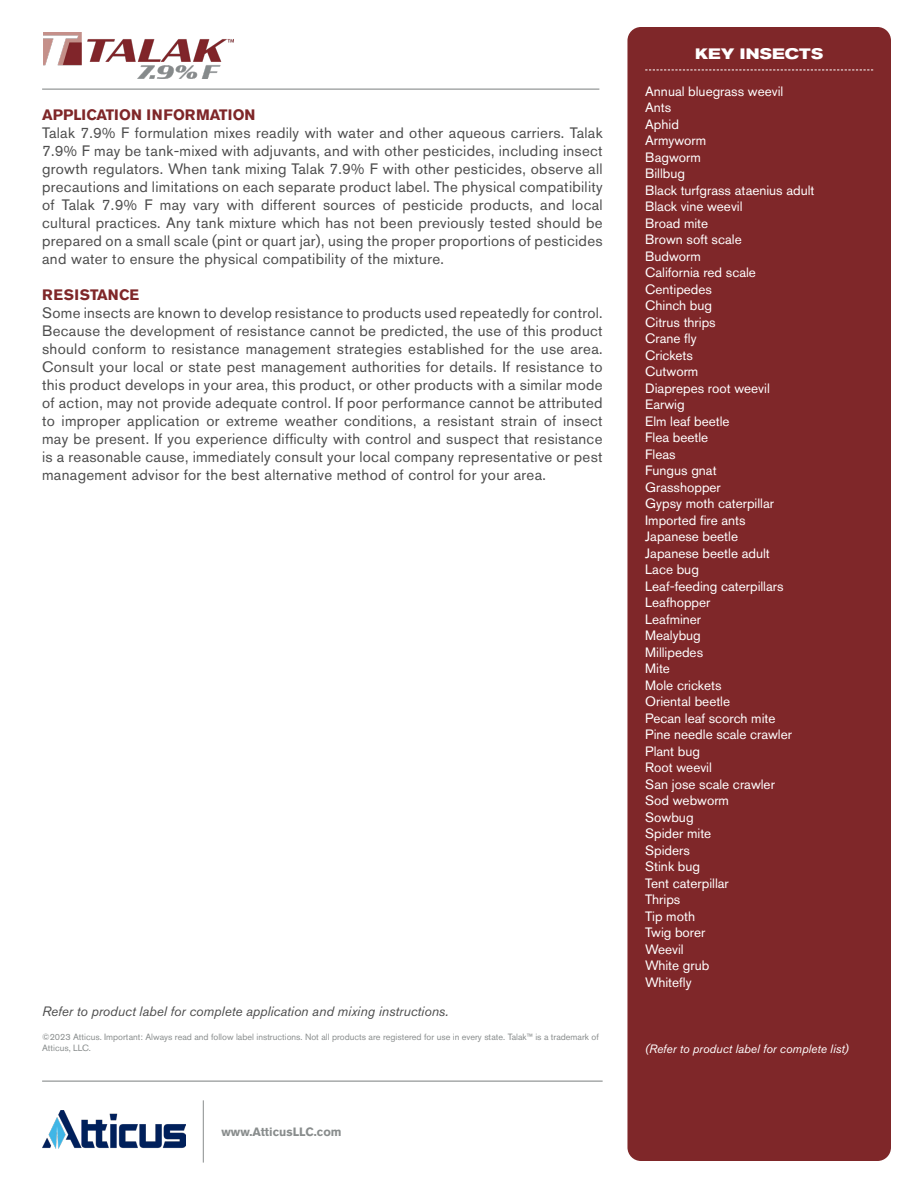
<style>
.page{position:relative;width:918px;height:1188px;background:#fff}
.page>*{position:absolute;margin:0;border:0;box-sizing:border-box;transform-origin:0 0}
.t1{font:15px/18px "Akzidenz Grotesk BE";letter-spacing:.02em;color:#4d4d4d;text-align:justify}
.t2{font:700 15px "Akzidenz Grotesk BE";color:#7f2729}
.t3{font:700 expanded 15px "Akzidenz Grotesk BE";letter-spacing:.02em;color:#fff}
.t4{font:700 15px "Akzidenz Grotesk BE";letter-spacing:.02em;color:#7f2729}
.t5{font:13.5px/16.5px "Akzidenz Grotesk BE";color:#fff}
.t6{font:italic 13.5px "Akzidenz Grotesk BE";color:#4d4d4d}
.t7{font:italic 12px "Akzidenz Grotesk BE";color:#fff}
.t8{font:700 12px "Akzidenz Grotesk BE";color:#898d8d}
.t9{font:9px/10.8px "Akzidenz Grotesk BE";color:#898d8d}
</style>
<div class="page">
<hr style="left:42px;top:89px;width:557px;height:1px;background:#898d8d">
<img style="left:44px;top:32px;width:190px;height:47px">
<div style="left:627px;top:27px;width:264px;height:1134px;background:#7f2729;border-radius:14px"></div>
<svg style="left:645px;top:70px;width:228px;height:1px"></svg>
<hr style="left:42px;top:1081px;width:561px;height:1px;background:#898d8d">
<hr style="left:203px;top:1100px;width:1px;height:63px;background:#898d8d">
<img style="left:42px;top:1110px;width:143px;height:38px">
<p class="t2" style="left:42px;top:106px;width:215px">APPLICATION INFORMATION</p>
<p class="t1" style="left:42px;top:124px;width:562px">Talak 7.9% F formulation mixes readily with water and other aqueous carriers. Talak 7.9% F may be tank-mixed with adjuvants, and with other pesticides, including insect growth regulators. When tank mixing Talak 7.9% F with other pesticides, observe all precautions and limitations on each separate product label. The physical compatibility of Talak 7.9% F may vary with different sources of pesticide products, and local cultural practices. Any tank mixture which has not been previously tested should be prepared on a small scale (pint or quart jar), using the proper proportions of pesticides and water to ensure the physical compatibility of the mixture.</p>
<p class="t4" style="left:42px;top:286px;width:99px">RESISTANCE</p>
<p class="t1" style="left:42px;top:304px;width:562px">Some insects are known to develop resistance to products used repeatedly for control.<br>Because the development of resistance cannot be predicted, the use of this product should conform to resistance management strategies established for the use area.<br>Consult your local or state pest management authorities for details. If resistance to this product develops in your area, this product, or other products with a similar mode of action, may not provide adequate control. If poor performance cannot be attributed to improper application or extreme weather conditions, a resistant strain of insect may be present. If you experience difficulty with control and suspect that resistance is a reasonable cause, immediately consult your local company representative or pest management advisor for the best alternative method of control for your area.</p>
<p class="t6" style="left:42px;top:1003px;width:408px">Refer to product label for complete application and mixing instructions.</p>
<p class="t9" style="left:42px;top:1032px;width:558px">©2023 Atticus. Important: Always read and follow label instructions. Not all products are registered for use in every state. Talak™ is a trademark of<br>Atticus, LLC.</p>
<p class="t8" style="left:221px;top:1125px;width:122px">www.AtticusLLC.com</p>
<p class="t3" style="left:695px;top:45px;width:129px">KEY INSECTS</p>
<p class="t5" style="left:645px;top:82px;width:171px">Annual bluegrass weevil<br>Ants<br>Aphid<br>Armyworm<br>Bagworm<br>Billbug<br>Black turfgrass ataenius adult<br>Black vine weevil<br>Broad mite<br>Brown soft scale<br>Budworm<br>California red scale<br>Centipedes<br>Chinch bug<br>Citrus thrips<br>Crane fly<br>Crickets<br>Cutworm<br>Diaprepes root weevil<br>Earwig<br>Elm leaf beetle<br>Flea beetle<br>Fleas<br>Fungus gnat<br>Grasshopper<br>Gypsy moth caterpillar<br>Imported fire ants<br>Japanese beetle<br>Japanese beetle adult<br>Lace bug<br>Leaf-feeding caterpillars<br>Leafhopper<br>Leafminer<br>Mealybug<br>Millipedes<br>Mite<br>Mole crickets<br>Oriental beetle<br>Pecan leaf scorch mite<br>Pine needle scale crawler<br>Plant bug<br>Root weevil<br>San jose scale crawler<br>Sod webworm<br>Sowbug<br>Spider mite<br>Spiders<br>Stink bug<br>Tent caterpillar<br>Thrips<br>Tip moth<br>Twig borer<br>Weevil<br>White grub<br>Whitefly</p>
<p class="t7" style="left:645px;top:1041px;width:205px">(Refer to product label for complete list)</p>
</div>
